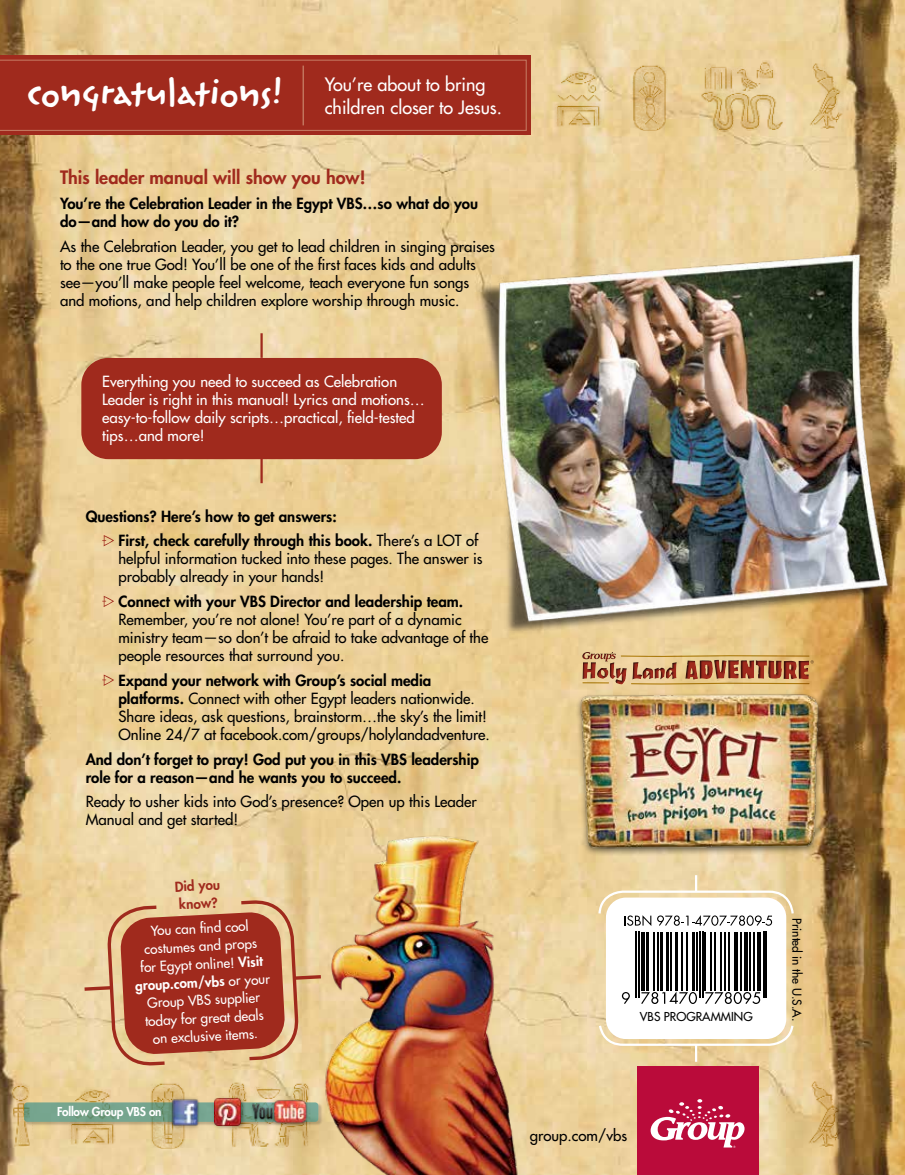
<style>
.page{position:relative;width:905px;height:1175px;background:#fff}
.page>*{position:absolute;margin:0;border:0;box-sizing:border-box;transform-origin:0 0}
.t1{font:45px "Reliq Std Semibold Ext Active";color:#fff}
.t2{font:500 18px/22.5px "Futura Std";color:#fff}
.t3{font:800 18px "Futura Std";color:#a02a1d}
.t4{font:500 15px/18px "Futura Std";color:#000}
.t5{font:800 15px/18px "Futura Std";color:#000}
.t6{font:500 15px/18px "Futura Std";color:#fff}
.t7{font:500 13.5px/18px "Futura Std";color:#fff;text-align:center}
.t8{font:800 13.5px/18px "Futura Std";color:#a02a1d}
.t9{font:500 12px "Futura Std";color:#000}
.t10{font:800 12px "Futura Std";letter-spacing:-.02em;color:#fff}
.s1{font-weight:500}
.s2{font-weight:800}
</style>
<div class="page">
<hr style="left:904px;top:0;width:1px;height:1174px;background:#a7a9ac">
<img style="left:0;top:0;width:904px;height:1174px">
<img style="left:628px;top:56px;width:41px;height:75px">
<img style="left:695px;top:56px;width:88px;height:75px">
<img style="left:803px;top:56px;width:43px;height:75px">
<img style="left:547px;top:56px;width:59px;height:75px">
<img style="left:801px;top:1074px;width:44px;height:75px">
<img style="left:3px;top:1074px;width:37px;height:75px">
<img style="left:61px;top:1074px;width:20px;height:75px">
<img style="left:575px;top:689px;width:246px;height:167px">
<svg style="left:0;top:56px;width:530px;height:79px;background:#a12e20"></svg>
<div style="left:0;top:60px;width:526px;height:71px;background:#a02a1d"></div>
<hr style="left:302px;top:66px;width:2px;height:59px;background:#c2745d">
<svg style="left:102px;top:535px;width:12px;height:11px"></svg>
<svg style="left:102px;top:596px;width:12px;height:11px"></svg>
<svg style="left:102px;top:674px;width:12px;height:12px"></svg>
<img style="left:463px;top:217px;width:441px;height:440px">
<div style="left:81px;top:358px;width:361px;height:101px;background:#a02a1d;border-radius:27px"></div>
<hr style="left:260px;top:333px;width:3px;height:25px;background:#a02a1d">
<hr style="left:260px;top:458px;width:3px;height:25px;background:#a02a1d">
<svg style="left:81px;top:809px;width:243px;height:347px;background:#d29b75"></svg>
<svg style="left:582px;top:652px;width:231px;height:33px;background:#c49163"></svg>
<div style="left:24px;top:1102px;width:298px;height:23px;background:#000;opacity:.4"></div>
<svg style="left:24px;top:1102px;width:294px;height:19px;background:#76a28a"></svg>
<div style="left:249px;top:1098px;width:60px;height:29px;background:#000;opacity:.4"></div>
<img style="left:250px;top:1098px;width:44px;height:27px">
<div style="left:168px;top:1096px;width:33px;height:33px;background:#000;opacity:.4"></div>
<img style="left:169px;top:1096px;width:33px;height:31px">
<div style="left:212px;top:1096px;width:34px;height:34px;background:#000;opacity:.4"></div>
<img style="left:214px;top:1098px;width:27px;height:27px">
<div style="left:636px;top:1066px;width:122px;height:108px;background:#ba0b3a"></div>
<svg style="left:650px;top:1099px;width:94px;height:48px"></svg>
<img style="left:294px;top:826px;width:254px;height:348px">
<div style="left:606px;top:897px;width:180px;height:142px;background:#fff;border-radius:20px"></div>
<svg style="left:597px;top:1023px;width:198px;height:38px"></svg>
<hr style="left:635px;top:932px;width:1px;height:66px;background:#000">
<hr style="left:638px;top:932px;width:1px;height:66px;background:#000">
<svg style="left:641px;top:932px;width:3px;height:58px"></svg>
<hr style="left:646px;top:932px;width:2px;height:58px;background:#000">
<hr style="left:653px;top:932px;width:1px;height:58px;background:#000">
<hr style="left:657px;top:932px;width:1px;height:58px;background:#000">
<hr style="left:660px;top:932px;width:2px;height:58px;background:#000">
<hr style="left:665px;top:932px;width:3px;height:58px;background:#000">
<hr style="left:670px;top:932px;width:1px;height:58px;background:#000">
<hr style="left:675px;top:932px;width:3px;height:58px;background:#000">
<hr style="left:681px;top:932px;width:1px;height:58px;background:#000">
<hr style="left:686px;top:932px;width:1px;height:58px;background:#000">
<hr style="left:692px;top:932px;width:2px;height:58px;background:#000">
<hr style="left:696px;top:932px;width:1px;height:58px;background:#000">
<hr style="left:699px;top:932px;width:1px;height:66px;background:#000">
<hr style="left:701px;top:932px;width:2px;height:66px;background:#000">
<hr style="left:704px;top:932px;width:1px;height:58px;background:#000">
<hr style="left:710px;top:932px;width:1px;height:58px;background:#000">
<hr style="left:714px;top:932px;width:1px;height:58px;background:#000">
<hr style="left:720px;top:932px;width:1px;height:58px;background:#000">
<hr style="left:724px;top:932px;width:1px;height:58px;background:#000">
<hr style="left:728px;top:932px;width:1px;height:58px;background:#000">
<hr style="left:734px;top:932px;width:3px;height:58px;background:#000">
<hr style="left:740px;top:932px;width:2px;height:58px;background:#000">
<svg style="left:744px;top:932px;width:3px;height:58px"></svg>
<hr style="left:749px;top:932px;width:1px;height:58px;background:#000">
<hr style="left:753px;top:932px;width:1px;height:58px;background:#000">
<hr style="left:757px;top:932px;width:4px;height:58px;background:#000">
<hr style="left:763px;top:932px;width:1px;height:66px;background:#000">
<hr style="left:765px;top:932px;width:2px;height:66px;background:#000">
<svg style="left:622px;top:992px;width:8px;height:12px"></svg>
<svg style="left:641px;top:991px;width:56px;height:13px"></svg>
<svg style="left:705px;top:992px;width:55px;height:12px"></svg>
<svg style="left:597px;top:875px;width:198px;height:51px"></svg>
<h1 class="t1" style="left:27px;top:70px;width:257px">congratulations!</h1>
<p class="t2" style="left:325px;top:74px;width:179px">You’re about to bring children closer to Jesus.</p>
<p class="t3" style="left:60px;top:166px;width:307px">This leader manual will show you how!</p>
<p class="t5" style="left:60px;top:195px;width:419px">You’re the Celebration Leader in the Egypt VBS…so what do you do—and how do you do it?</p>
<p class="t4" style="left:60px;top:237px;width:436px">As the Celebration Leader, you get to lead children in singing praises to the one true God! You’ll be one of the first faces kids and adults see—you’ll make people feel welcome, teach everyone fun songs and motions, and help children explore worship through music.</p>
<p class="t6" style="left:102px;top:372px;width:324px">Everything you need to succeed as Celebration Leader is right in this manual! Lyrics and motions… easy-to-follow daily scripts…practical, field-tested tips…and more!</p>
<p class="t5" style="left:118px;top:503px;width:361px;line-height:24.8px;text-indent:-33px">Questions? Here’s how to get answers:<br>First, check carefully through this book. <span class="s1">There’s a LOT of</span></p>
<p class="t4" style="left:118px;top:550px;width:366px">helpful information tucked into these pages. The answer is probably already in your hands!</p>
<p class="t5" style="left:118px;top:592px;width:346px">Connect with your VBS Director and leadership team.</p>
<p class="t4" style="left:118px;top:610px;width:371px">Remember, you’re not alone! You’re part of a dynamic ministry team—so don’t be afraid to take advantage of the people resources that surround you.</p>
<p class="t4" style="left:118px;top:671px;width:373px"><span class="s2">Expand your network with Group’s social media platforms.</span> Connect with other Egypt leaders nationwide.<br>Share ideas, ask questions, brainstorm…the sky’s the limit!<br>Online 24/7 at facebook.com/groups/holylandadventure.</p>
<p class="t5" style="left:86px;top:750px;width:395px">And don’t forget to pray! God put you in this VBS leadership role for a reason—and he wants you to succeed.</p>
<p class="t4" style="left:86px;top:793px;width:392px">Ready to usher kids into God’s presence? Open up this Leader<br>Manual and get started!</p>
<p class="t8" style="left:174px;top:877px;width:47px;rotate:-3deg">Did you know?</p>
<p class="t7" style="left:132px;top:922px;width:136px;rotate:-3deg">You can fi nd cool costumes and props<br>for Egypt online! <span class="s2">Visit group.com/vbs</span> or your<br>Group VBS supplier today for great deals on exclusive items.</p>
<p class="t10" style="left:57px;top:1103px;width:106px">Follow Group VBS on</p>
<p class="t9" style="left:640px;top:1009px;width:114px">VBS PROGRAMMING</p>
<p class="t4" style="left:529px;top:1126px;width:99px">group.com/vbs</p>
<p class="t9" style="left:804px;top:918px;width:104px;rotate:90deg">Printed in the U.S.A.</p>
</div>
